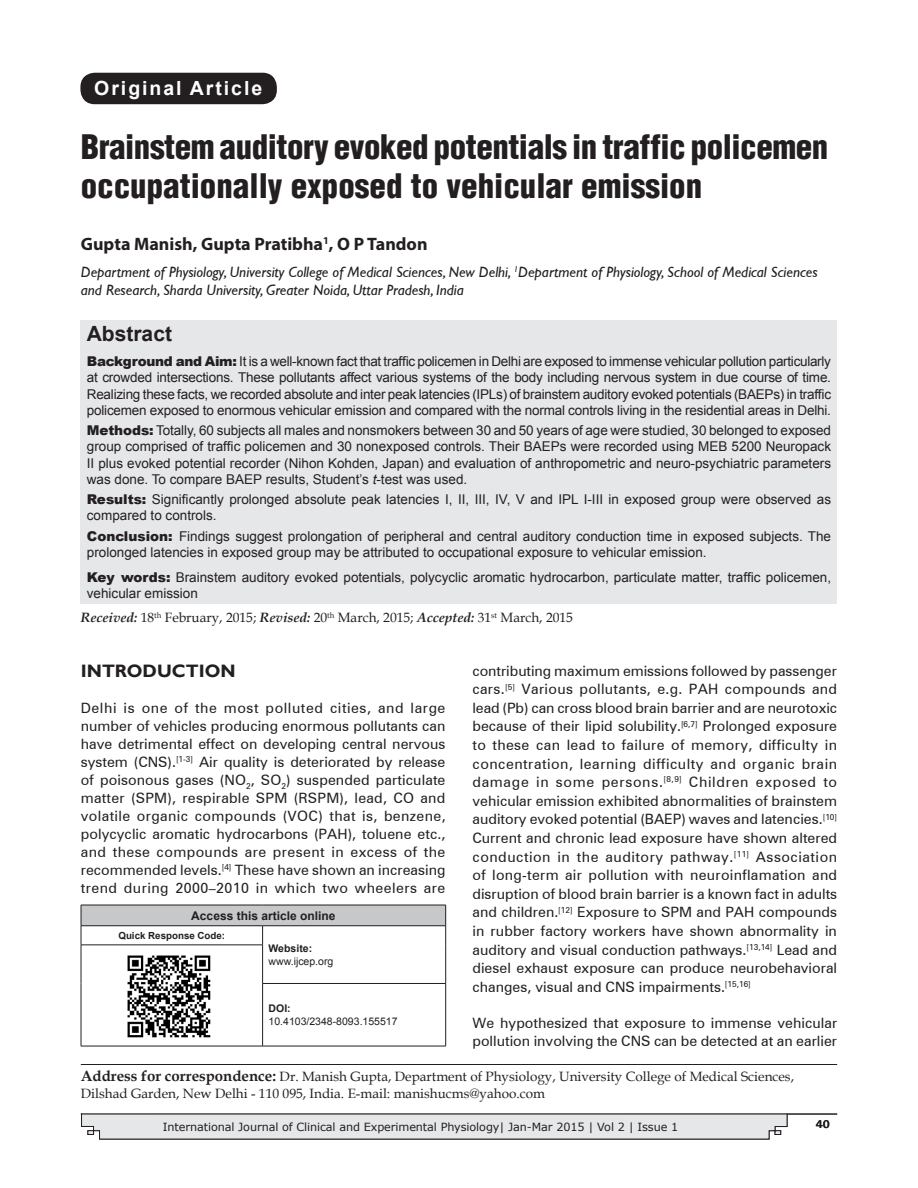
<style>
.page{position:relative;width:918px;height:1188px;background:#fff}
.page>*{position:absolute;margin:0;border:0;box-sizing:border-box;transform-origin:0 0}
.AT{font:900 condensed 33px/39.6px "Helvetica";letter-spacing:-.015em;color:#231f20}
.ABSH{font:700 21px "Arial";color:#231f20}
.AH{font:700 19.5px "Arial";letter-spacing:.1em;color:#fff}
.AU{font:700 18px "Myriad Pro";color:#231f20}
.t1{font:700 18px "Gill Sans";color:#231f20}
.AFF{font:italic 15px/18px "Gill Sans";color:#231f20}
.TX{font:14.25px/18.6px "Zurich BT";color:#231f20;text-align:justify}
.ABS{font:13.5px/16.2px "Arial";color:#231f20;text-align:justify}
.ADD{font:13.5px/16.2px "Book Antiqua";color:#231f20}
.KWD{font:13.5px/16.2px "Arial";color:#231f20}
.HIS{font:13.5px "Book Antiqua";color:#231f20}
.AO{font:700 12px "Arial";color:#231f20}
.t2{font:11.25px "Verdana";letter-spacing:-.01em;color:#231f20}
.t3{font:700 11.25px "Univers";color:#231f20}
.Web{font:10.5px/12.6px "Arial";color:#231f20}
.QRC{font:700 9.75px "Arial";color:#231f20}
.s1{font-weight:900}
.s2{font-style:italic}
.s3{font-weight:700;font-style:italic}
.s4{font-weight:700}
.s5{font-weight:700;font-size:15px}
</style>
<div class="page">
<svg style="left:81px;top:1113px;width:706px;height:26px;background:#dcdddf"></svg>
<hr style="left:81px;top:1114px;width:756px;height:1px;background:#231f20">
<div style="left:81px;top:905px;width:365px;height:21px;background:#c7c8ca"></div>
<hr style="left:445px;top:945px;width:1px;height:38px;background:#231f20">
<hr style="left:81px;top:945px;width:182px;height:1px;background:#231f20">
<hr style="left:81px;top:945px;width:1px;height:38px;background:#231f20">
<hr style="left:81px;top:983px;width:1px;height:63px;background:#231f20">
<hr style="left:445px;top:984px;width:1px;height:62px;background:#231f20">
<hr style="left:263px;top:1046px;width:183px;height:1px;background:#231f20">
<svg style="left:262px;top:927px;width:1px;height:18px"></svg>
<hr style="left:262px;top:945px;width:1px;height:38px;background:#231f20">
<hr style="left:262px;top:984px;width:1px;height:62px;background:#231f20">
<hr style="left:81px;top:1046px;width:182px;height:1px;background:#231f20">
<hr style="left:262px;top:983px;width:184px;height:1px;background:#231f20">
<svg style="left:81px;top:906px;width:1px;height:39px"></svg>
<hr style="left:81px;top:905px;width:182px;height:1px;background:#231f20">
<hr style="left:263px;top:905px;width:183px;height:1px;background:#231f20">
<svg style="left:445px;top:905px;width:1px;height:40px"></svg>
<hr style="left:81px;top:926px;width:182px;height:1px;background:#231f20">
<hr style="left:263px;top:926px;width:183px;height:1px;background:#231f20">
<img style="left:127px;top:955px;width:84px;height:83px">
<hr style="left:81px;top:1064px;width:756px;height:1px;background:#231f20">
<div style="left:81px;top:320px;width:756px;height:284px;background:#e6e7e9"></div>
<div style="left:81px;top:73px;width:195px;height:30px;background:#231f20;border-radius:14px"></div>
<div style="left:80px;top:73px;width:197px;height:31px;border:2px solid #231f20;border-radius:14px"></div>
<p class="AH" style="left:94px;top:74px;width:170px">Original Article</p>
<p class="AT" style="left:81px;top:127px;width:749px">Brainstem auditory evoked potentials in traffic policemen occupationally exposed to vehicular emission</p>
<p class="AU" style="left:81px;top:232px;width:348px">Gupta Manish, Gupta Pratibha<sup>1</sup>, O P Tandon</p>
<p class="AFF" style="left:81px;top:263px;width:738px">Department of Physiology, University College of Medical Sciences, New Delhi, <sup>1</sup>Department of Physiology, School of Medical Sciences and Research, Sharda University, Greater Noida, Uttar Pradesh, India</p>
<p class="ABSH" style="left:87px;top:319px;width:87px">Abstract</p>
<p class="ABS" style="left:87px;top:353px;width:746px"><span class="s1">Background and Aim:</span> It is a well‑known fact that traffic policemen in Delhi are exposed to immense vehicular pollution particularly at crowded intersections. These pollutants affect various systems of the body including nervous system in due course of time.<br>Realizing these facts, we recorded absolute and inter peak latencies (IPLs) of brainstem auditory evoked potentials (BAEPs) in traffic policemen exposed to enormous vehicular emission and compared with the normal controls living in the residential areas in Delhi.</p>
<p class="ABS" style="left:87px;top:422px;width:746px"><span class="s1">Methods:</span> Totally, 60 subjects all males and nonsmokers between 30 and 50 years of age were studied, 30 belonged to exposed group comprised of traffic policemen and 30 nonexposed controls. Their BAEPs were recorded using MEB 5200 Neuropack II plus evoked potential recorder (Nihon Kohden, Japan) and evaluation of anthropometric and neuro‑psychiatric parameters was done. To compare BAEP results, Student’s <span class="s2">t</span>‑test was used.</p>
<p class="ABS" style="left:87px;top:491px;width:746px"><span class="s1">Results:</span> Significantly prolonged absolute peak latencies I, II, III, IV, V and IPL I‑III in exposed group were observed as compared to controls.</p>
<p class="ABS" style="left:87px;top:528px;width:746px"><span class="s1">Conclusion:</span> Findings suggest prolongation of peripheral and central auditory conduction time in exposed subjects. The prolonged latencies in exposed group may be attributed to occupational exposure to vehicular emission.</p>
<p class="KWD" style="left:87px;top:569px;width:746px"><span class="s1">Key words:</span> Brainstem auditory evoked potentials, polycyclic aromatic hydrocarbon, particulate matter, traffic policemen, vehicular emission</p>
<p class="HIS" style="left:81px;top:608px;width:494px"><span class="s3">Received:</span> 18<sup>th</sup> February, 2015; <span class="s3">Revised:</span> 20<sup>th</sup> March, 2015; <span class="s3">Accepted:</span> 31<sup>st</sup> March, 2015</p>
<h1 class="t1" style="left:81px;top:660px;width:156px">INTRODUCTION</h1>
<p class="TX" style="left:81px;top:698px;width:366px;line-height:18px">Delhi is one of the most polluted cities, and large number of vehicles producing enormous pollutants can have detrimental effect on developing central nervous system (CNS).<sup>[1‑3]</sup> Air quality is deteriorated by release of poisonous gases (NO<sub>2</sub>, SO<sub>2</sub>) suspended particulate matter (SPM), respirable SPM (RSPM), lead, CO and volatile organic compounds (VOC) that is, benzene, polycyclic aromatic hydrocarbons (PAH), toluene etc., and these compounds are present in excess of the recommended levels.<sup>[4]</sup> These have shown an increasing trend during 2000–2010 in which two wheelers are</p>
<p class="TX" style="left:472px;top:661px;width:366px">contributing maximum emissions followed by passenger cars.<sup>[5]</sup> Various pollutants, e.g. PAH compounds and lead (Pb) can cross blood brain barrier and are neurotoxic because of their lipid solubility.<sup>[6,7]</sup> Prolonged exposure to these can lead to failure of memory, difficulty in concentration, learning difficulty and organic brain damage in some persons.<sup>[8,9]</sup> Children exposed to vehicular emission exhibited abnormalities of brainstem auditory evoked potential (BAEP) waves and latencies.<sup>[10] </sup>Current and chronic lead exposure have shown altered conduction in the auditory pathway.<sup>[11]</sup> Association of long‑term air pollution with neuroinflamation and disruption of blood brain barrier is a known fact in adults and children.<sup>[12]</sup> Exposure to SPM and PAH compounds in rubber factory workers have shown abnormality in auditory and visual conduction pathways.<sup>[13,14]</sup> Lead and diesel exhaust exposure can produce neurobehavioral changes, visual and CNS impairments.<sup>[15,16]</sup></p>
<p class="TX" style="left:472px;top:1013px;width:366px">We hypothesized that exposure to immense vehicular pollution involving the CNS can be detected at an earlier</p>
<p class="AO" style="left:191px;top:907px;width:146px">Access this article online</p>
<p class="QRC" style="left:118px;top:929px;width:108px">Quick Response Code:</p>
<p class="Web" style="left:269px;top:942px;width:66px"><span class="s4">Website: </span>www.ijcep.org</p>
<p class="Web" style="left:269px;top:1002px;width:131px"><span class="s4">DOI:<br></span>10.4103/2348-8093.155517</p>
<p class="ADD" style="left:81px;top:1068px;width:715px"><span class="s5">Address for correspondence:</span> Dr. Manish Gupta, Department of Physiology, University College of Medical Sciences,<br>Dilshad Garden, New Delhi ‑ 110 095, India. E‑mail: manishucms@yahoo.com</p>
<p class="t2" style="left:163px;top:1119px;width:517px">International Journal of Clinical and Experimental Physiology| Jan-Mar 2015 | Vol 2 | Issue 1</p>
<p class="t3" style="left:816px;top:1117px;width:16px">40</p>
</div>
